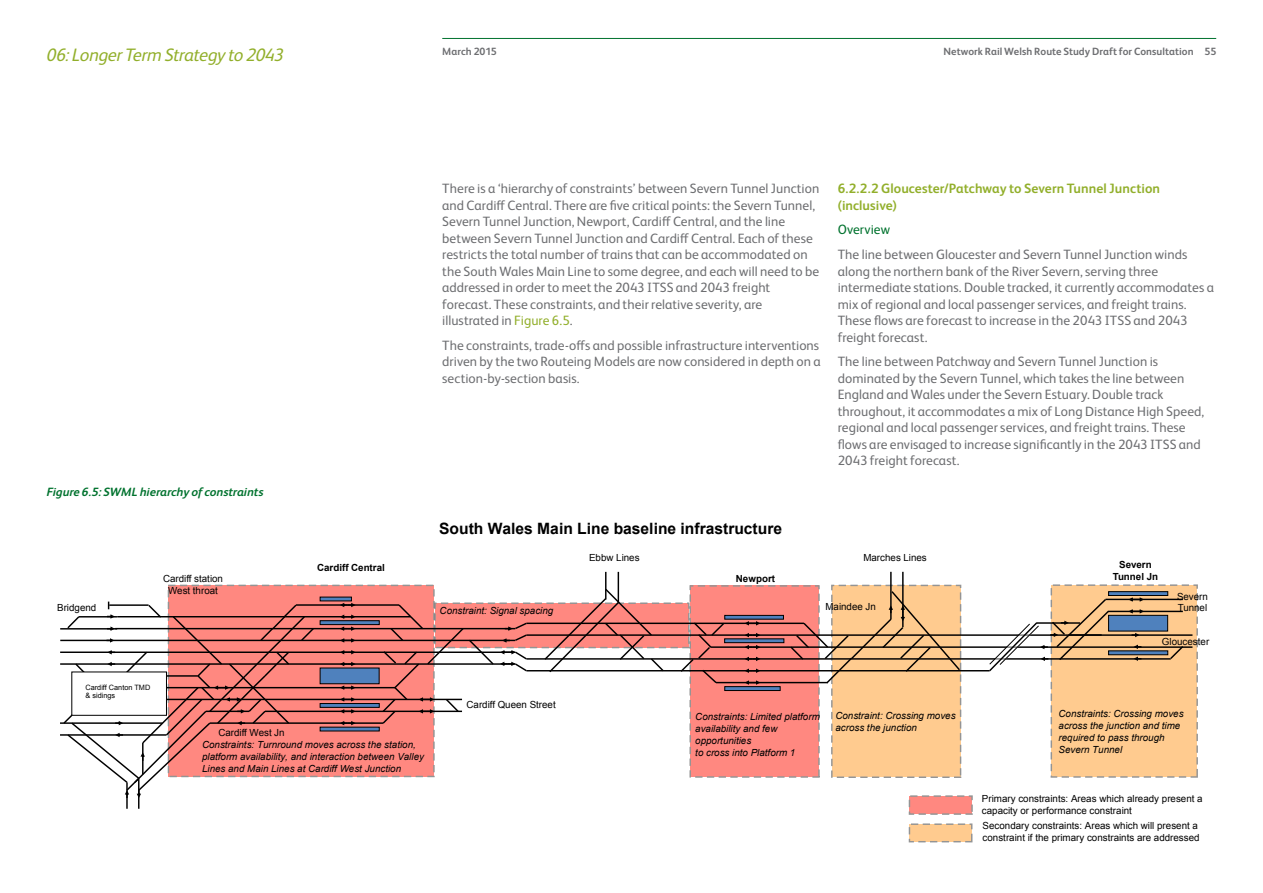
<style>
.page{position:relative;width:1263px;height:893px;background:#fff}
.page>*{position:absolute;margin:0;border:0;box-sizing:border-box;transform-origin:0 0}
.t1{font:italic 18px "Network Rail Sans";letter-spacing:-.025em;color:#92af2b}
.t2{font:700 15.6px "Arial";color:#000}
.t3{font:13.5px/16.5px "Network Rail Sans";letter-spacing:.005em;color:#6d6e71}
.t4{font:700 13.5px/16.5px "Network Rail Sans";color:#92af2b}
.t5{font:13.5px "Network Rail Sans";letter-spacing:.005em;color:#00722e}
.t6{font:italic 700 12px "Network Rail Sans";color:#00722e}
.t7{font:700 10.5px "Network Rail Sans";letter-spacing:.005em;color:#6d6e71}
.t8{font:italic 9.75px/11.7px "Arial";color:#000}
.t9{font:9.75px/11.7px "Arial";color:#000}
.t10{font:700 9.75px/11.7px "Arial";color:#000;text-align:center}
.t11{font:7.35px/8.9px "Arial";color:#000}
.s1{color:#92af2b}
</style>
<div class="page">
<hr style="left:442px;top:38px;width:774px;height:1px;background:#00722e">
<div style="left:1051px;top:585px;width:146px;height:192px;background:#ffcb8f"></div>
<div style="left:832px;top:585px;width:128px;height:192px;background:#ffcb8f"></div>
<div style="left:690px;top:586px;width:129px;height:191px;background:#ff8880"></div>
<div style="left:435px;top:603px;width:254px;height:45px;background:#ff8880"></div>
<svg style="left:170px;top:587px;width:263px;height:188px;background:#f8847c"></svg>
<hr style="left:710px;top:646px;width:482px;height:2px;background:#000">
<hr style="left:526px;top:658px;width:645px;height:2px;background:#000">
<hr style="left:526px;top:670px;width:464px;height:1px;background:#000">
<hr style="left:526px;top:634px;width:666px;height:2px;background:#000">
<hr style="left:902px;top:572px;width:1px;height:55px;background:#000">
<hr style="left:890px;top:572px;width:2px;height:47px;background:#000">
<hr style="left:716px;top:682px;width:111px;height:1px;background:#000">
<hr style="left:526px;top:623px;width:278px;height:1px;background:#000">
<svg style="left:724px;top:686px;width:56px;height:5px"></svg>
<svg style="left:724px;top:615px;width:60px;height:4px"></svg>
<svg style="left:744px;top:621px;width:16px;height:4px"></svg>
<svg style="left:744px;top:633px;width:16px;height:4px"></svg>
<svg style="left:744px;top:645px;width:16px;height:4px"></svg>
<svg style="left:744px;top:657px;width:16px;height:4px"></svg>
<svg style="left:744px;top:668px;width:16px;height:5px"></svg>
<svg style="left:744px;top:680px;width:16px;height:5px"></svg>
<svg style="left:543px;top:572px;width:122px;height:101px"></svg>
<svg style="left:679px;top:621px;width:47px;height:63px"></svg>
<svg style="left:789px;top:590px;width:172px;height:95px"></svg>
<svg style="left:724px;top:639px;width:60px;height:4px"></svg>
<svg style="left:1108px;top:591px;width:60px;height:5px"></svg>
<svg style="left:1110px;top:651px;width:58px;height:4px"></svg>
<div style="left:1108px;top:615px;width:60px;height:16px;background:#4f81bd;border:1px solid #000"></div>
<svg style="left:1128px;top:609px;width:16px;height:5px"></svg>
<svg style="left:1131px;top:633px;width:8px;height:4px"></svg>
<svg style="left:1133px;top:645px;width:8px;height:4px"></svg>
<svg style="left:1128px;top:597px;width:16px;height:5px"></svg>
<hr style="left:1108px;top:611px;width:75px;height:1px;background:#000">
<hr style="left:1105px;top:599px;width:78px;height:1px;background:#000">
<svg style="left:1133px;top:656px;width:8px;height:5px"></svg>
<svg style="left:1169px;top:646px;width:16px;height:14px"></svg>
<hr style="left:60px;top:640px;width:455px;height:1px;background:#000">
<hr style="left:166px;top:699px;width:296px;height:1px;background:#000">
<hr style="left:115px;top:628px;width:400px;height:1px;background:#000">
<hr style="left:60px;top:651px;width:455px;height:2px;background:#000">
<hr style="left:60px;top:663px;width:455px;height:2px;background:#000">
<hr style="left:265px;top:711px;width:197px;height:1px;background:#000">
<hr style="left:166px;top:687px;width:229px;height:1px;background:#000">
<hr style="left:210px;top:722px;width:173px;height:2px;background:#000">
<hr style="left:117px;top:616px;width:294px;height:1px;background:#000">
<hr style="left:296px;top:604px;width:103px;height:2px;background:#000">
<svg style="left:320px;top:727px;width:59px;height:4px"></svg>
<svg style="left:320px;top:703px;width:59px;height:4px"></svg>
<div style="left:320px;top:668px;width:59px;height:16px;background:#4f81bd;border:1px solid #000"></div>
<svg style="left:320px;top:620px;width:59px;height:5px"></svg>
<svg style="left:320px;top:597px;width:32px;height:4px"></svg>
<hr style="left:60px;top:734px;width:106px;height:2px;background:#000">
<hr style="left:60px;top:722px;width:102px;height:2px;background:#000">
<svg style="left:340px;top:614px;width:16px;height:5px"></svg>
<svg style="left:340px;top:638px;width:16px;height:5px"></svg>
<svg style="left:340px;top:650px;width:16px;height:4px"></svg>
<svg style="left:340px;top:662px;width:16px;height:4px"></svg>
<svg style="left:340px;top:685px;width:16px;height:5px"></svg>
<svg style="left:340px;top:697px;width:16px;height:5px"></svg>
<svg style="left:340px;top:709px;width:16px;height:4px"></svg>
<svg style="left:340px;top:721px;width:16px;height:4px"></svg>
<svg style="left:381px;top:603px;width:147px;height:122px"></svg>
<hr style="left:60px;top:628px;width:57px;height:1px;background:#000">
<svg style="left:987px;top:598px;width:123px;height:75px"></svg>
<hr style="left:138px;top:779px;width:1px;height:30px;background:#000">
<hr style="left:126px;top:782px;width:2px;height:27px;background:#000">
<svg style="left:340px;top:603px;width:16px;height:4px"></svg>
<svg style="left:340px;top:626px;width:15px;height:5px"></svg>
<svg style="left:62px;top:602px;width:254px;height:196px"></svg>
<div style="left:909px;top:796px;width:63px;height:18px;background:#ff8880"></div>
<div style="left:909px;top:824px;width:63px;height:18px;background:#ffcb8f"></div>
<h1 class="t1" style="left:47px;top:42px;width:239px">06: Longer Term Strategy to 2043</h1>
<p class="t7" style="left:442px;top:44px;width:56px">March 2015</p>
<p class="t7" style="left:943px;top:44px;width:274px">Network Rail Welsh Route Study Draft for Consultation 55</p>
<p class="t6" style="left:47px;top:484px;width:218px">Figure 6.5: SWML hierarchy of constraints</p>
<p class="t9" style="left:57px;top:602px;width:41px">Bridgend</p>
<p class="t9" style="left:163px;top:573px;width:62px;text-align:center">Cardiff station<br>West throat</p>
<p class="t10" style="left:317px;top:562px;width:69px">Cardiff Central</p>
<p class="t3" style="left:442px;top:180px;width:379px">There is a ‘hierarchy of constraints’ between Severn Tunnel Junction and Cardiff Central. There are five critical points: the Severn Tunnel, Severn Tunnel Junction, Newport, Cardiff Central, and the line between Severn Tunnel Junction and Cardiff Central. Each of these restricts the total number of trains that can be accommodated on the South Wales Main Line to some degree, and each will need to be addressed in order to meet the 2043 ITSS and 2043 freight forecast. These constraints, and their relative severity, are illustrated in <span class="s1">Figure 6.5</span>.</p>
<p class="t3" style="left:442px;top:336px;width:380px;text-align:justify">The constraints, trade-offs and possible infrastructure interventions driven by the two Routeing Models are now considered in depth on a section-by-section basis.</p>
<p class="t4" style="left:838px;top:180px;width:324px">6.2.2.2 Gloucester/Patchway to Severn Tunnel Junction (inclusive)</p>
<p class="t5" style="left:838px;top:221px;width:54px">Overview</p>
<p class="t3" style="left:838px;top:246px;width:378px">The line between Gloucester and Severn Tunnel Junction winds along the northern bank of the River Severn, serving three intermediate stations. Double tracked, it currently accommodates a mix of regional and local passenger services, and freight trains.<br>These flows are forecast to increase in the 2043 ITSS and 2043 freight forecast.</p>
<p class="t3" style="left:838px;top:353px;width:368px">The line between Patchway and Severn Tunnel Junction is dominated by the Severn Tunnel, which takes the line between England and Wales under the Severn Estuary. Double track throughout, it accommodates a mix of Long Distance High Speed, regional and local passenger services, and freight trains. These flows are envisaged to increase significantly in the 2043 ITSS and 2043 freight forecast.</p>
<p class="t2" style="left:439px;top:518px;width:344px">South Wales Main Line baseline infrastructure</p>
<p class="t8" style="left:440px;top:605px;width:115px">Constraint: Signal spacing</p>
<p class="t9" style="left:589px;top:552px;width:52px">Ebbw Lines</p>
<p class="t9" style="left:863px;top:552px;width:65px">Marches Lines</p>
<p class="t10" style="left:736px;top:573px;width:41px">Newport</p>
<p class="t9" style="left:825px;top:601px;width:52px">Maindee Jn</p>
<p class="t10" style="left:1113px;top:559px;width:47px">Severn<br>Tunnel Jn</p>
<p class="t9" style="left:1177px;top:590px;width:32px">Severn<br>Tunnel</p>
<p class="t9" style="left:1162px;top:636px;width:49px">Gloucester</p>
<p class="t11" style="left:85px;top:683px;width:66px">Cardiff Canton TMD &amp; sidings</p>
<p class="t9" style="left:218px;top:726px;width:68px">Cardiff West Jn</p>
<p class="t8" style="left:202px;top:739px;width:223px">Constraints: Turnround moves across the station, platform availability, and interaction between Valley<br>Lines and Main Lines at Cardiff West Junction</p>
<p class="t9" style="left:466px;top:699px;width:91px">Cardiff Queen Street</p>
<p class="t8" style="left:695px;top:711px;width:126px">Constraints: Limited platform availability and few opportunities<br>to cross into Platform 1</p>
<p class="t8" style="left:835px;top:710px;width:122px">Constraint: Crossing moves across the junction</p>
<p class="t8" style="left:1058px;top:708px;width:127px">Constraints: Crossing moves across the junction and time required to pass through<br>Severn Tunnel</p>
<p class="t9" style="left:982px;top:793px;width:222px">Primary constraints: Areas which already present a capacity or performance constraint</p>
<p class="t9" style="left:983px;top:820px;width:218px">Secondary constraints: Areas which will present a constraint if the primary constraints are addressed</p>
</div>
